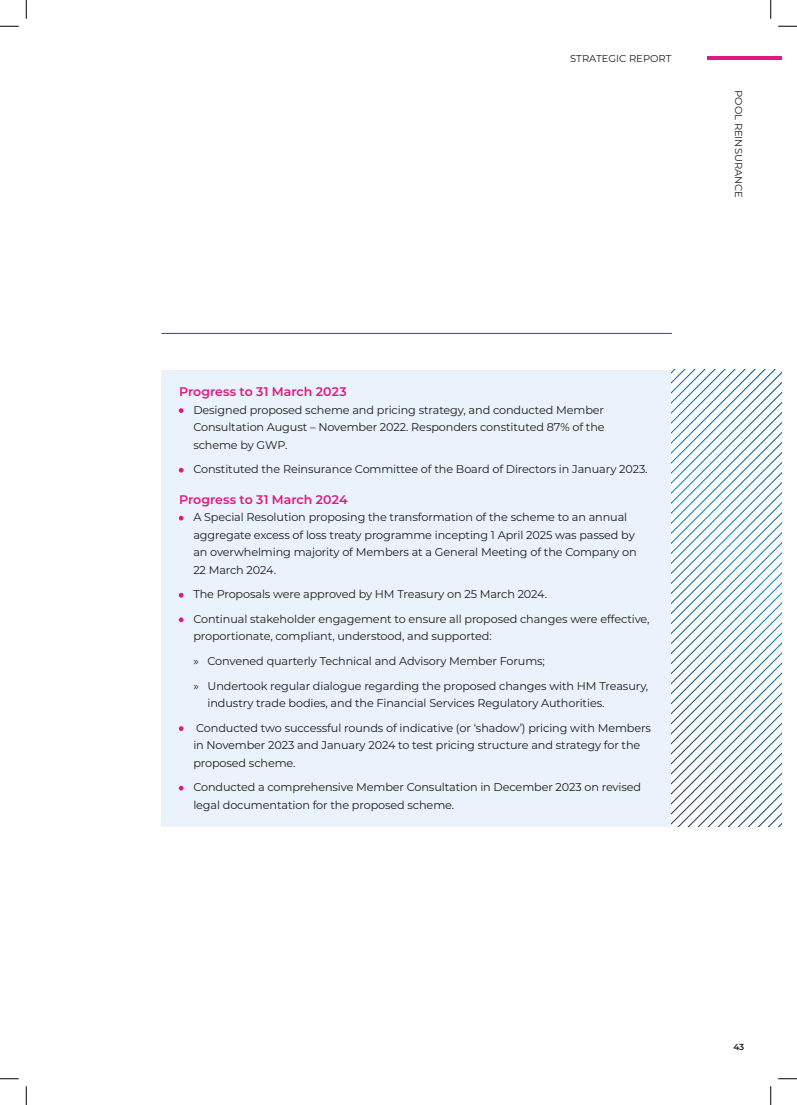
<style>
.page{position:relative;width:797px;height:1105px;background:#fff}
.page>*{position:absolute;margin:0;border:0;box-sizing:border-box;transform-origin:0 0}
.t1{font:600 12.5px "Montserrat";color:#e01883}
.t2{font:11.25px/17.5px "Montserrat";letter-spacing:-.01em;color:#1d1d1b}
.t3{font:10px "Montserrat";color:#1d1d1b}
.t4{font:600 8.75px "Montserrat";color:#1d1d1b}
.s1{font-weight:700;color:#e01883}
</style>
<div class="page">
<hr style="left:161px;top:333px;width:511px;height:1px;background:#842560">
<div style="left:161px;top:370px;width:510px;height:456px;background:#eaf2fb"></div>
<svg style="left:671px;top:369px;width:110px;height:457px"></svg>
<hr style="left:707px;top:56px;width:74px;height:4px;background:#e01883">
<svg style="left:0;top:25px;width:19px;height:2px"></svg>
<svg style="left:778px;top:25px;width:19px;height:2px"></svg>
<svg style="left:0;top:1078px;width:19px;height:1px"></svg>
<svg style="left:778px;top:1078px;width:19px;height:1px"></svg>
<svg style="left:25px;top:0;width:2px;height:19px"></svg>
<svg style="left:25px;top:1086px;width:2px;height:19px"></svg>
<svg style="left:770px;top:0;width:1px;height:19px"></svg>
<svg style="left:770px;top:1086px;width:1px;height:19px"></svg>
<p class="t3" style="left:570px;top:51px;width:103px">STRATEGIC REPORT</p>
<p class="t3" style="left:745px;top:90px;width:110px;rotate:90deg">POOL REINSURANCE</p>
<h5 class="t1" style="left:179px;top:383px;width:169px">Progress to 31 March 2023</h5>
<p class="t2" style="left:193px;top:401px;width:413px;text-align:justify;text-indent:-14px"><span class="s1">•</span> Designed proposed scheme and pricing strategy, and conducted Member Consultation August – November 2022. Responders constituted 87% of the scheme by GWP.</p>
<p class="t2" style="left:179px;top:460px;width:470px"><span class="s1">•</span> Constituted the Reinsurance Committee of the Board of Directors in January 2023.</p>
<h5 class="t1" style="left:179px;top:490px;width:170px">Progress to 31 March 2024</h5>
<p class="t2" style="left:193px;top:508px;width:445px;text-indent:-14px"><span class="s1">•</span> A Special Resolution proposing the transformation of the scheme to an annual aggregate excess of loss treaty programme incepting 1 April 2025 was passed by an overwhelming majority of Members at a General Meeting of the Company on 22 March 2024.</p>
<p class="t2" style="left:179px;top:585px;width:369px"><span class="s1">•</span> The Proposals were approved by HM Treasury on 25 March 2024.</p>
<p class="t2" style="left:193px;top:610px;width:458px;text-indent:-14px"><span class="s1">•</span> Continual stakeholder engagement to ensure all proposed changes were effective, proportionate, compliant, understood, and supported:</p>
<p class="t2" style="left:193px;top:652px;width:353px">» Convened quarterly Technical and Advisory Member Forums;</p>
<p class="t2" style="left:207px;top:676px;width:442px;text-indent:-14px">» Undertook regular dialogue regarding the proposed changes with HM Treasury, industry trade bodies, and the Financial Services Regulatory Authorities.</p>
<p class="t2" style="left:193px;top:719px;width:459px;text-indent:-14px"><span class="s1">•</span> Conducted two successful rounds of indicative (or ‘shadow’) pricing with Members in November 2023 and January 2024 to test pricing structure and strategy for the proposed scheme.</p>
<p class="t2" style="left:193px;top:778px;width:449px;text-indent:-14px"><span class="s1">•</span> Conducted a comprehensive Member Consultation in December 2023 on revised legal documentation for the proposed scheme.</p>
<p class="t4" style="left:733px;top:1040px;width:12px">43</p>
</div>
